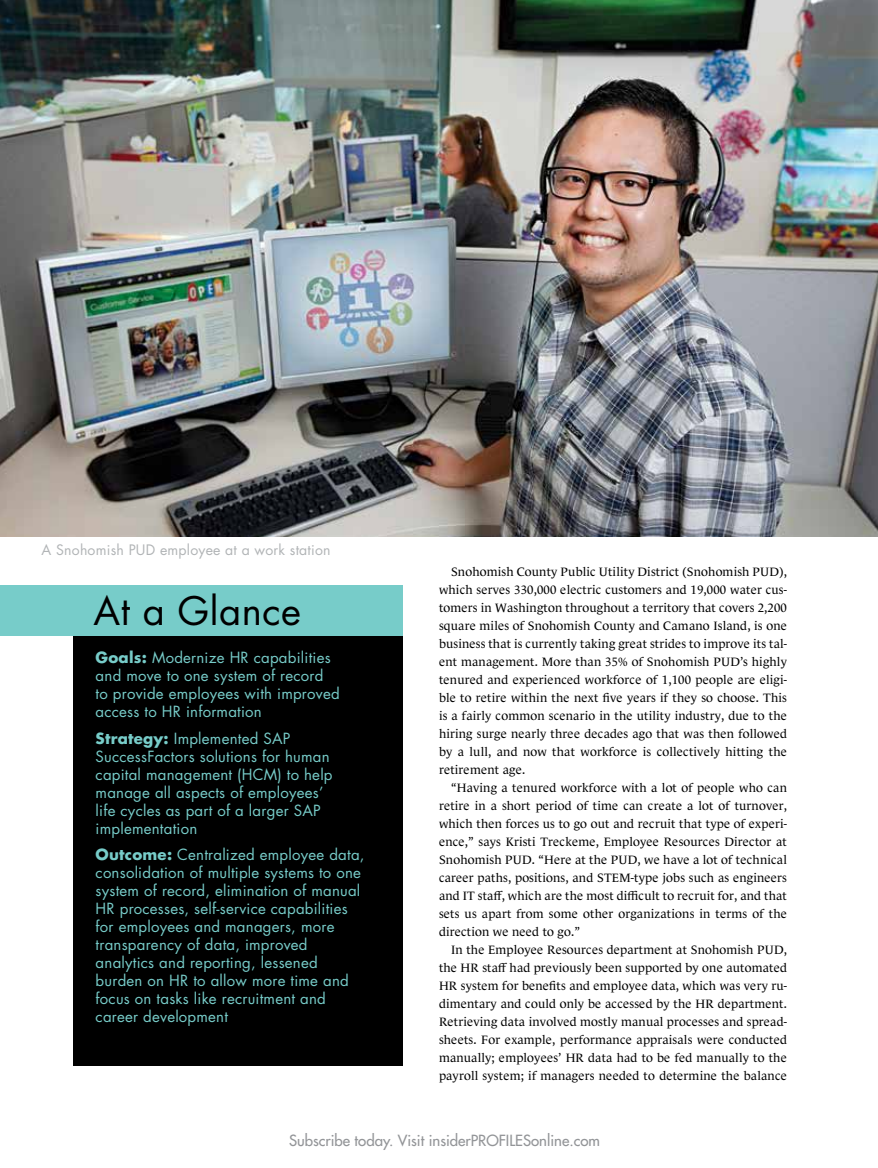
<style>
.page{position:relative;width:878px;height:1168px;background:#fff}
.page>*{position:absolute;margin:0;border:0;box-sizing:border-box;transform-origin:0 0}
.t1{font:38.25px "Futura Std";letter-spacing:.015em;color:#000}
.t2{font:15px/18px "Futura Std";letter-spacing:.015em;color:#77ccc9}
.t3{font:500 15px "Futura Std";color:#939598}
.t4{font:500 15px "Futura Std";color:#636466}
.t5{font:14.1px "Futura Std";letter-spacing:.015em;color:#b1b4b6}
.t6{font:12.3px/18px "Le Monde Journal Std";letter-spacing:.015em;color:#000;text-align:justify}
.s1{font-weight:700}
.s2{font-weight:300}
</style>
<div class="page">
<img style="left:0;top:0;width:878px;height:536px">
<div style="left:73px;top:590px;width:329px;height:475px;background:#000"></div>
<div style="left:0;top:586px;width:402px;height:50px;background:#77ccc9"></div>
<p class="t5" style="left:42px;top:540px;width:290px">A Snohomish PUD employee at a work station</p>
<h1 class="t1" style="left:93px;top:586px;width:209px">At a Glance</h1>
<p class="t2" style="left:96px;top:649px;width:245px"><span class="s1">Goals:</span> Modernize HR capabilities and move to one system of record<br>to provide employees with improved access to HR information</p>
<p class="t2" style="left:96px;top:729px;width:238px"><span class="s1">Strategy:</span> Implemented SAP<br>SuccessFactors solutions for human capital management (HCM) to help manage all aspects of employees’ life cycles as part of a larger SAP implementation</p>
<p class="t2" style="left:96px;top:846px;width:270px"><span class="s1">Outcome:</span> Centralized employee data, consolidation of multiple systems to one system of record, elimination of manual HR processes, self-service capabilities for employees and managers, more transparency of data, improved analytics and reporting, lessened burden on HR to allow more time and focus on tasks like recruitment and career development</p>
<p class="t6" style="left:439px;top:563px;width:349px;text-indent:12px">Snohomish County Public Utility District (Snohomish PUD), which serves 330,000 electric customers and 19,000 water cus&shy;tomers in Washington throughout a territory that covers 2,200 square miles of Snohomish County and Camano Island, is one business that is currently taking great strides to improve its tal&shy;ent management. More than 35% of Snohomish PUD’s highly tenured and experienced workforce of 1,100 people are eligi&shy;ble to retire within the next five years if they so choose. This is a fairly common scenario in the utility industry, due to the hiring surge nearly three decades ago that was then followed by a lull, and now that workforce is collectively hitting the retirement age.</p>
<p class="t6" style="left:439px;top:779px;width:349px;text-indent:12px">“Having a tenured workforce with a lot of people who can retire in a short period of time can create a lot of turnover, which then forces us to go out and recruit that type of experi&shy;ence,” says Kristi Treckeme, Employee Resources Director at Snohomish PUD. “Here at the PUD, we have a lot of technical career paths, positions, and STEM-type jobs such as engineers and IT staff, which are the most difficult to recruit for, and that sets us apart from some other organizations in terms of the direction we need to go.”</p>
<p class="t6" style="left:439px;top:941px;width:349px;text-indent:12px">In the Employee Resources department at Snohomish PUD, the HR staff had previously been supported by one automated HR system for benefits and employee data, which was very ru&shy;dimentary and could only be accessed by the HR department.<br>Retrieving data involved mostly manual processes and spread&shy;sheets. For example, performance appraisals were conducted manually; employees’ HR data had to be fed manually to the payroll system; if managers needed to determine the balance</p>
<p class="t4" style="left:142px;top:1130px;width:354px"><span class="s2">OCT NOV DEC 2015</span> insiderPROFILESo l n .com</p>
<p class="t3" style="left:289px;top:1131px;width:312px">Subscribe today. Visit insiderPROFILESonline.com</p>
</div>
